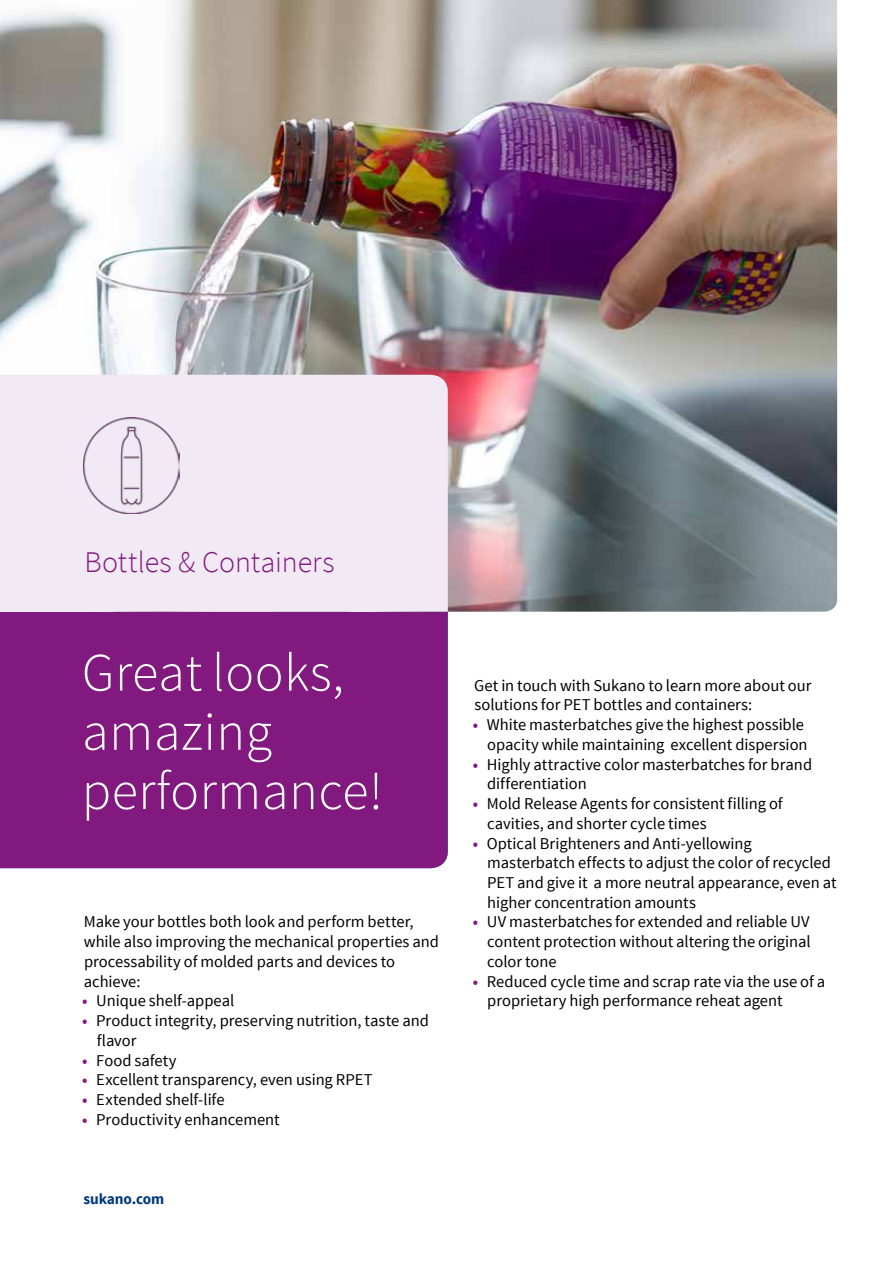
<style>
.page{position:relative;width:893px;height:1263px;background:#fff}
.page>*{position:absolute;margin:0;border:0;box-sizing:border-box;transform-origin:0 0}
.t1{font:300 54px/59.2px "Source Sans Pro";letter-spacing:.01em;color:#fff}
.t2{font:300 30px "Source Sans Pro";color:#81197f}
.t3{font:16.5px/19.8px "Source Sans Pro";color:#000}
.t4{font:700 15.3px "Source Sans Pro";letter-spacing:-.01em;color:#003a80}
.s1{font-weight:600;color:#81197f}
</style>
<div class="page">
<img style="left:0;top:0;width:837px;height:612px">
<div style="left:0;top:375px;width:448px;height:236px;background:#f1e9f3"></div>
<div style="left:0;top:612px;width:448px;height:256px;background:#81197f"></div>
<img style="left:84px;top:417px;width:95px;height:96px">
<h2 class="t2" style="left:84px;top:544px;width:252px">Bottles &amp; Containers</h2>
<h1 class="t1" style="left:82px;top:643px;width:303px">Great looks, amazing performance!</h1>
<p class="t3" style="left:84px;top:912px;width:357px">Make your bottles both look and perform better, while also improving the mechanical properties and processability of molded parts and devices to achieve:</p>
<p class="t3" style="left:82px;top:991px;width:153px"><span class="s1">•</span> Unique shelf-appeal</p>
<p class="t3" style="left:97px;top:1011px;width:334px;text-indent:-14px"><span class="s1">•</span> Product integrity, preserving nutrition, taste and flavor</p>
<p class="t3" style="left:82px;top:1050px;width:96px"><span class="s1">•</span> Food safety</p>
<p class="t3" style="left:82px;top:1070px;width:292px"><span class="s1">•</span> Excellent transparency, even using RPET</p>
<p class="t3" style="left:82px;top:1090px;width:144px"><span class="s1">•</span> Extended shelf-life</p>
<p class="t3" style="left:82px;top:1110px;width:199px"><span class="s1">•</span> Productivity enhancement</p>
<p class="t4" style="left:84px;top:1189px;width:82px">sukano.com</p>
<p class="t3" style="left:474px;top:675px;width:339px">Get in touch with Sukano to learn more about our solutions for PET bottles and containers:</p>
<p class="t3" style="left:473px;top:715px;width:336px;text-align:right"><span class="s1">•</span> White masterbatches give the highest possible opacity while maintaining excellent dispersion</p>
<p class="t3" style="left:487px;top:754px;width:326px;text-indent:-14px"><span class="s1">•</span> Highly attractive color masterbatches for brand differentiation</p>
<p class="t3" style="left:487px;top:794px;width:297px;text-indent:-14px"><span class="s1">•</span> Mold Release Agents for consistent filling of cavities, and shorter cycle times</p>
<p class="t3" style="left:487px;top:833px;width:351px;text-indent:-14px"><span class="s1">•</span> Optical Brighteners and Anti-yellowing masterbatch effects to adjust the color of recycled PET and give it a more neutral appearance, even at higher concentration amounts</p>
<p class="t3" style="left:487px;top:912px;width:325px;text-align:justify;text-indent:-14px"><span class="s1">•</span> UV masterbatches for extended and reliable UV content protection without altering the original color tone</p>
<p class="t3" style="left:487px;top:971px;width:340px;text-indent:-14px"><span class="s1">•</span> Reduced cycle time and scrap rate via the use of a proprietary high performance reheat agent</p>
</div>
